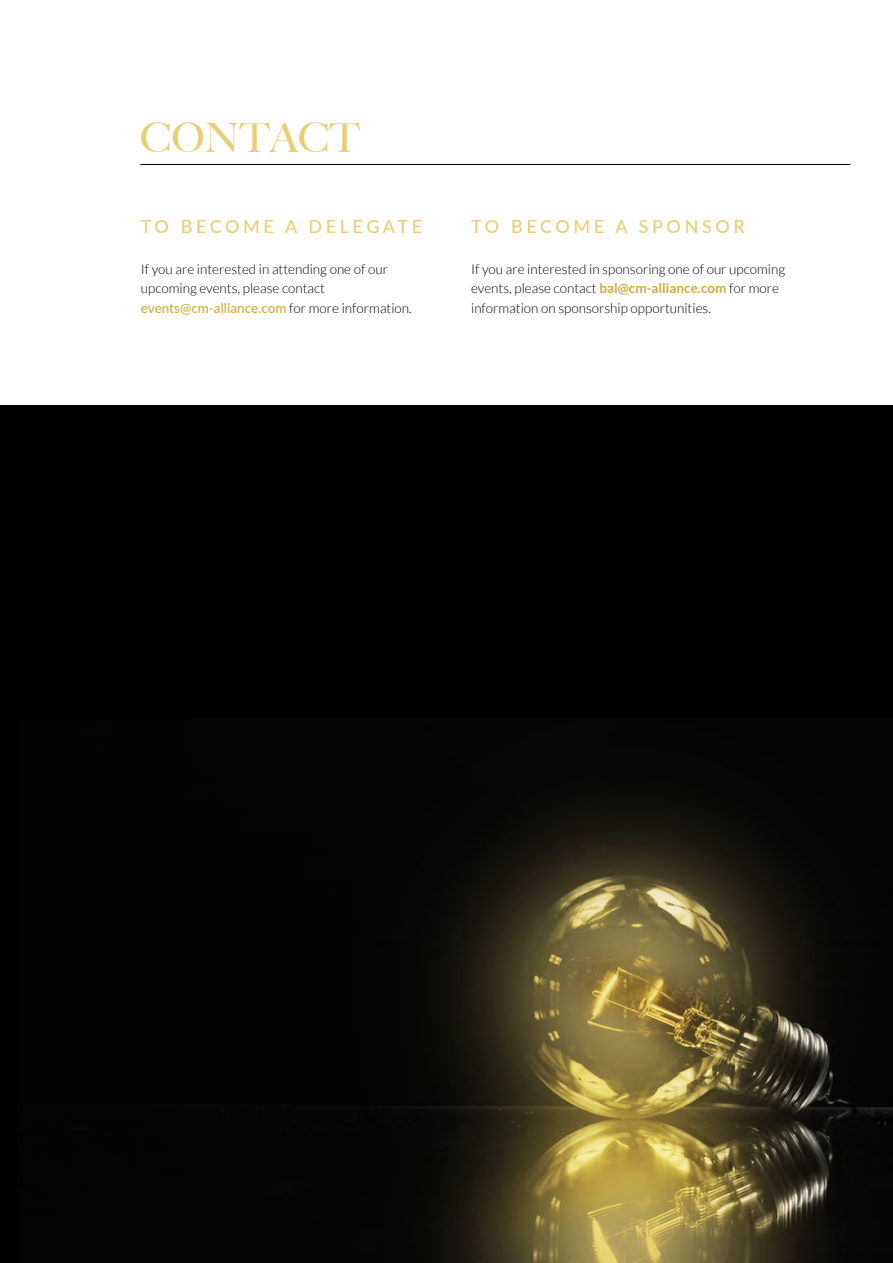
<style>
.page{position:relative;width:893px;height:1263px;background:#fff}
.page>*{position:absolute;margin:0;border:0;box-sizing:border-box;transform-origin:0 0}
.t1{font:500 40.5px "Big Caslon";color:#eacd76}
.t2{font:500 18px "Lato";letter-spacing:.2em;color:#eacd76}
.t3{font:300 13.5px/19.5px "Lato";color:#000}
.s1{font-weight:500;color:#d5a93f}
.s2{font-weight:700;color:#d5a93f}
</style>
<div class="page">
<div style="left:0;top:405px;width:893px;height:858px;background:#000"></div>
<img style="left:221px;top:784px;width:672px;height:479px">
<hr style="left:140px;top:164px;width:710px;height:1px;background:#000">
<h1 class="t1" style="left:140px;top:104px;width:221px">CONTACT</h1>
<h2 class="t2" style="left:141px;top:213px;width:283px">TO BECOME A DELEGATE</h2>
<p class="t3" style="left:141px;top:259px;width:272px">If you are interested in attending one of our upcoming events, please contact <span class="s1">events@cm-alliance.com</span> for more information.</p>
<h2 class="t2" style="left:471px;top:213px;width:275px">TO BECOME A SPONSOR</h2>
<p class="t3" style="left:471px;top:259px;width:316px">If you are interested in sponsoring one of our upcoming events, please contact <span class="s2">bal@cm-alliance.com</span> for more information on sponsorship opportunities.</p>
</div>
